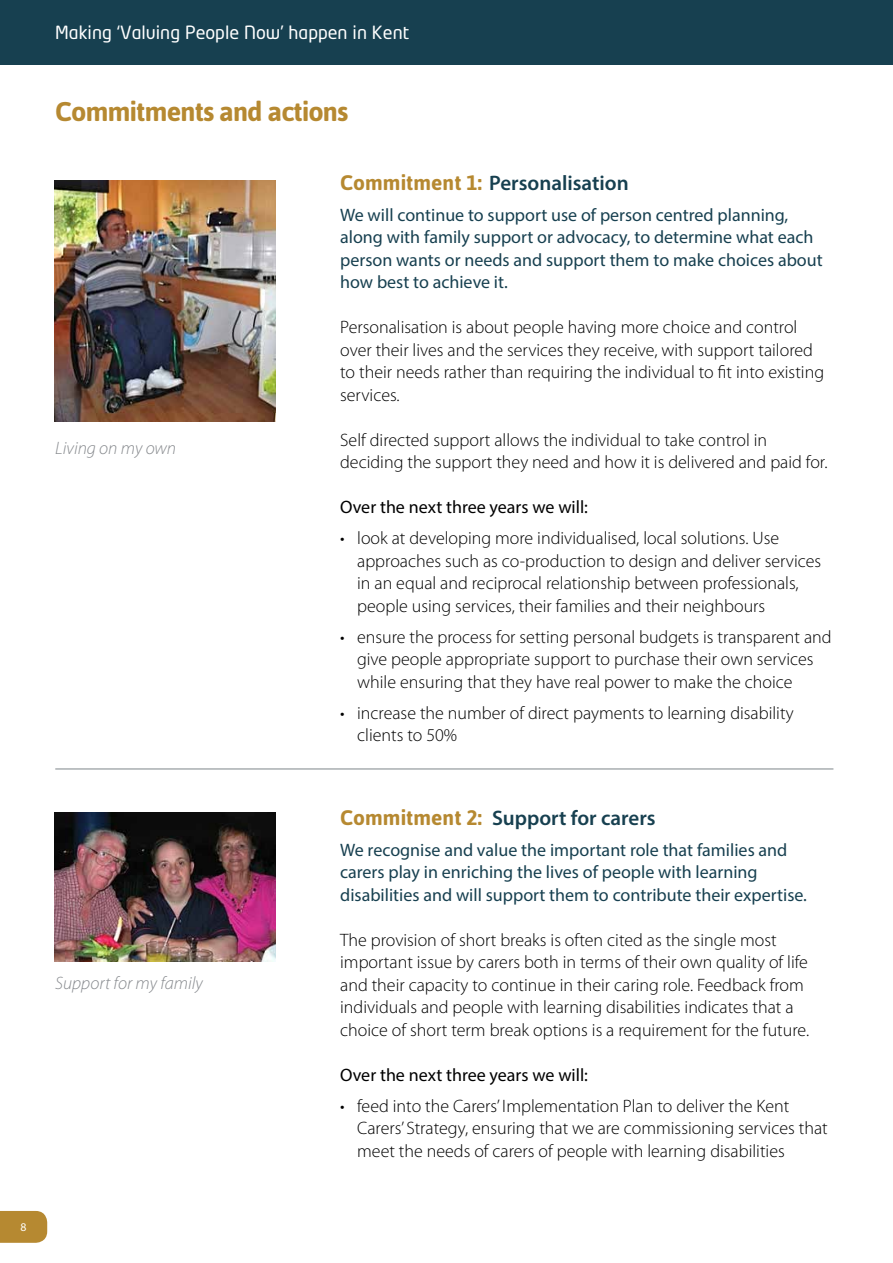
<style>
.page{position:relative;width:893px;height:1263px;background:#fff}
.page>*{position:absolute;margin:0;border:0;box-sizing:border-box;transform-origin:0 0}
.t1{font:700 27px "Asap";letter-spacing:-.03em;color:#b68931}
.t2{font:600 21px "Myriad Pro";color:#174050}
.t3{font:300 18px/22.5px "Myriad Pro";color:#000}
.t4{font:18px/22.5px "Myriad Pro";color:#174050}
.t5{font:18px "Myriad Pro";color:#000}
.t6{font:18px "Neo Tech";color:#fff}
.t7{font:italic 300 18px "Myriad Pro";color:#878a8e}
.t8{font:11.7px "Myriad Pro";color:#fff}
.s1{font-family:"Asap";font-weight:700;color:#b68931}
</style>
<div class="page">
<div style="left:0;top:1211px;width:47px;height:32px;background:#b68931"></div>
<div style="left:0;top:0;width:893px;height:65px;background:#174050"></div>
<img style="left:54px;top:180px;width:221px;height:242px">
<img style="left:54px;top:812px;width:221px;height:149px">
<hr style="left:55px;top:768px;width:778px;height:2px;background:#a9aeb1">
<p class="t8" style="left:20px;top:1220px;width:8px">8</p>
<p class="t6" style="left:55px;top:24px;width:355px">Making ‘Valuing People Now’ happen in Kent</p>
<h1 class="t1" style="left:55px;top:96px;width:295px">Commitments and actions</h1>
<p class="t7" style="left:55px;top:438px;width:122px">Living on my own</p>
<p class="t7" style="left:55px;top:974px;width:149px">Support for my family</p>
<p class="t2" style="left:340px;top:169px;width:290px"><span class="s1">Commitment 1:</span> Personalisation</p>
<p class="t4" style="left:340px;top:203px;width:484px">We will continue to support use of person centred planning, along with family support or advocacy, to determine what each person wants or needs and support them to make choices about how best to achieve it.</p>
<p class="t3" style="left:340px;top:316px;width:485px">Personalisation is about people having more choice and control over their lives and the services they receive, with support tailored to their needs rather than requiring the individual to fit into existing services.</p>
<p class="t3" style="left:340px;top:429px;width:489px">Self directed support allows the individual to take control in deciding the support they need and how it is delivered and paid for.</p>
<p class="t5" style="left:340px;top:496px;width:249px">Over the next three years we will:</p>
<p class="t3" style="left:357px;top:527px;width:466px;text-indent:-17px">• look at developing more individualised, local solutions. Use approaches such as co-production to design and deliver services in an equal and reciprocal relationship between professionals, people using services, their families and their neighbours</p>
<p class="t3" style="left:357px;top:626px;width:476px;text-indent:-17px">• ensure the process for setting personal budgets is transparent and give people appropriate support to purchase their own services while ensuring that they have real power to make the choice</p>
<p class="t3" style="left:357px;top:702px;width:438px;text-indent:-17px">• increase the number of direct payments to learning disability clients to 50%</p>
<p class="t2" style="left:340px;top:804px;width:317px"><span class="s1">Commitment 2:</span> Support for carers</p>
<p class="t4" style="left:340px;top:838px;width:468px">We recognise and value the important role that families and carers play in enriching the lives of people with learning disabilities and will support them to contribute their expertise.</p>
<p class="t3" style="left:340px;top:929px;width:470px">The provision of short breaks is often cited as the single most important issue by carers both in terms of their own quality of life and their capacity to continue in their caring role. Feedback from individuals and people with learning disabilities indicates that a choice of short term break options is a requirement for the future.</p>
<p class="t5" style="left:340px;top:1063px;width:249px">Over the next three years we will:</p>
<p class="t3" style="left:357px;top:1095px;width:472px;text-indent:-17px">• feed into the Carers’ Implementation Plan to deliver the Kent<br>Carers’ Strategy, ensuring that we are commissioning services that meet the needs of carers of people with learning disabilities</p>
</div>
